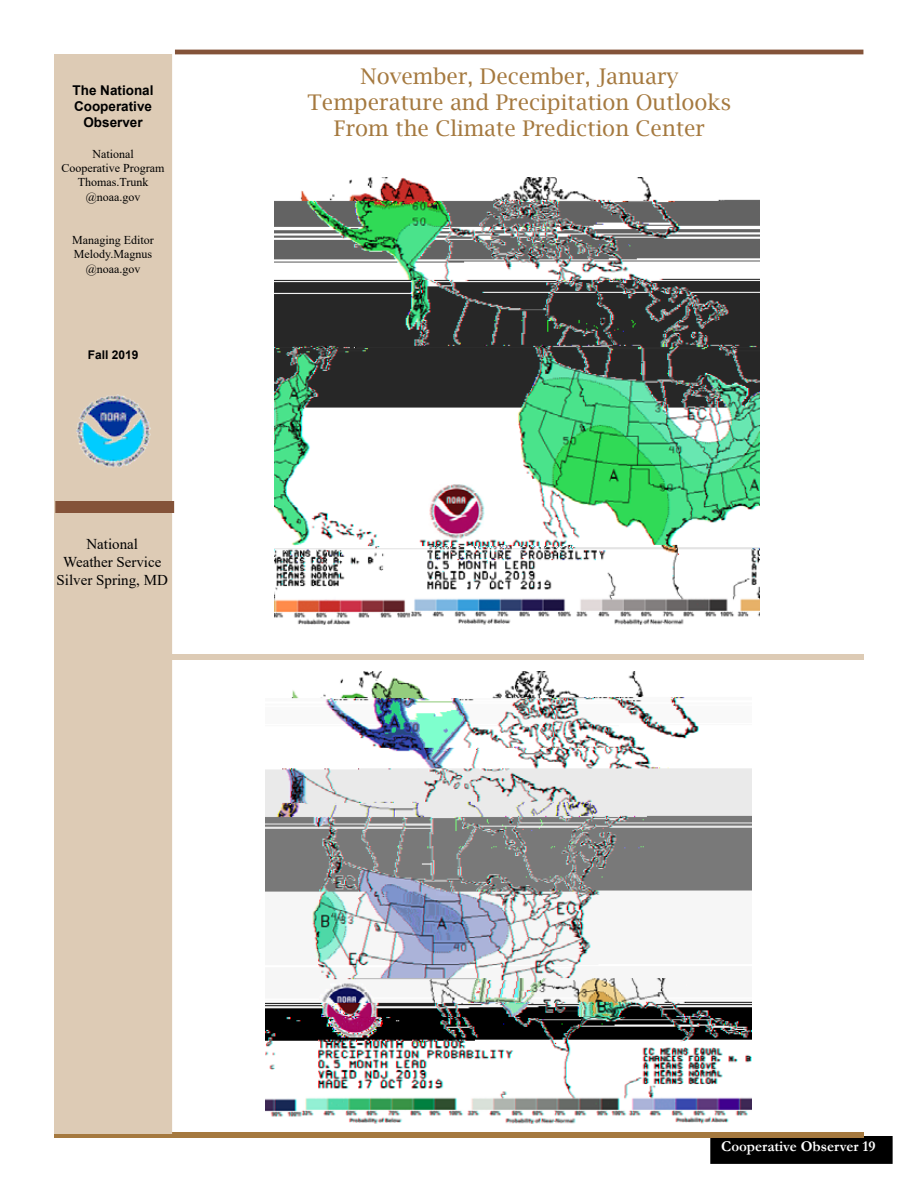
<style>
.page{position:relative;width:918px;height:1188px;background:#fff}
.page>*{position:absolute;margin:0;border:0;box-sizing:border-box;transform-origin:0 0}
.t1{font:21.6px/26px "Lucida Bright";color:#a5793f;text-align:center}
.t2{font:15px/18px "Times New Roman";color:#000;text-align:center}
.t3{font:700 15px "Garamond";color:#fff}
.t4{font:700 13.5px/16.2px "Arial";color:#000;text-align:center}
.t5{font:12px/14.4px "Times New Roman";color:#000;text-align:center}
.t6{font:700 12px "Arial";color:#000}
</style>
<div class="page">
<div style="left:711px;top:1137px;width:181px;height:26px;background:#000"></div>
<div style="left:710px;top:1136px;width:183px;height:28px;border:2px solid #000"></div>
<div style="left:54px;top:1132px;width:810px;height:6px;background:#a5793f"></div>
<div style="left:54px;top:654px;width:810px;height:6px;background:#ddcbb5"></div>
<div style="left:54px;top:54px;width:118px;height:1080px;background:#ddcbb5"></div>
<div style="left:55px;top:501px;width:119px;height:12px;background:#845339"></div>
<img style="left:76px;top:394px;width:75px;height:73px">
<hr style="left:175px;top:50px;width:688px;height:4px;background:#845339">
<img style="left:266px;top:672px;width:485px;height:452px">
<img style="left:274px;top:177px;width:486px;height:447px">
<p class="t4" style="left:73px;top:82px;width:83px">The National<br>Cooperative<br>Observer</p>
<p class="t5" style="left:62px;top:146px;width:104px">National<br>Cooperative Program<br>Thomas.Trunk @noaa.gov</p>
<p class="t5" style="left:72px;top:232px;width:83px">Managing Editor<br>Melody.Magnus @noaa.gov</p>
<p class="t6" style="left:88px;top:347px;width:52px">Fall 2019</p>
<p class="t2" style="left:57px;top:534px;width:113px">National<br>Weather Service<br>Silver Spring, MD</p>
<p class="t1" style="left:308px;top:63px;width:425px">November, December, January<br>Temperature and Precipitation Outlooks<br>From the Climate Prediction Center</p>
<p class="t3" style="left:721px;top:1136px;width:156px">Cooperative Observer 19</p>
</div>
